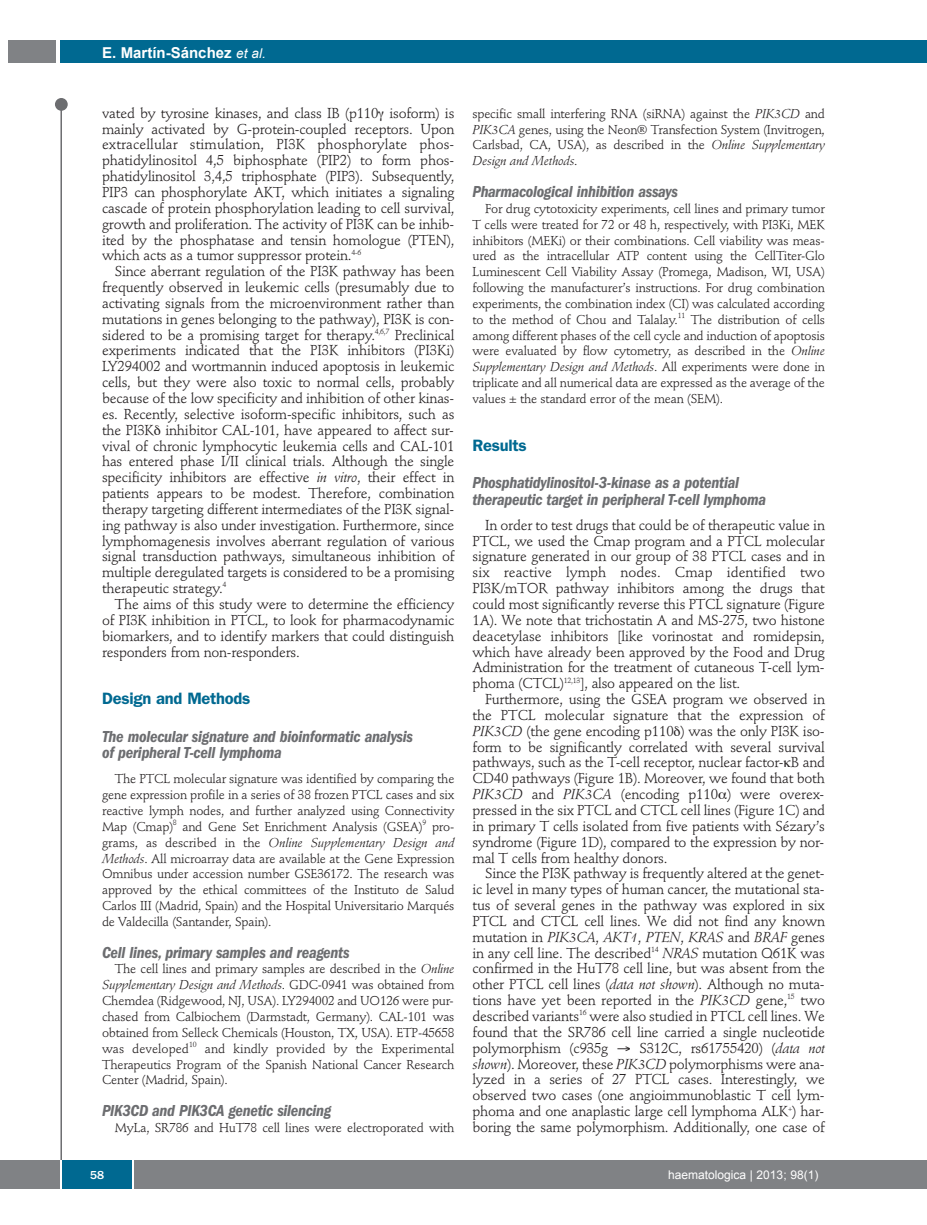
<style>
.page{position:relative;width:927px;height:1225px;background:#fff}
.page>*{position:absolute;margin:0;border:0;box-sizing:border-box;transform-origin:0 0}
.t1{font:italic 600 condensed 16.5px/16.5px "Franklin Gothic";letter-spacing:-.015em;color:#6c6d70}
.t2{font:600 16.5px "Franklin Gothic";letter-spacing:-.015em;color:#006991}
.t3{font:700 15px "Arial";color:#fff}
.t4{font:14.25px/15.9px "Stempel Schneidler";letter-spacing:-.015em;color:#231f20;text-align:justify}
.t5{font:12.75px/15.9px "Stempel Schneidler";letter-spacing:-.015em;color:#231f20;text-align:justify}
.t6{font:12px "Arial";color:#fff}
.t7{font:500 12px "Franklin Gothic";color:#fff}
.s1{font-weight:400;font-style:italic;font-size:13.5px}
.s2{font-style:italic}
</style>
<div class="page">
<div style="left:911px;top:40px;width:16px;height:22px;background:#006991"></div>
<div style="left:910px;top:1160px;width:17px;height:28px;background:#808285"></div>
<div style="left:55px;top:98px;width:13px;height:13px;background:#6c6d70;border-radius:50%"></div>
<hr style="left:60px;top:101px;width:2px;height:1061px;background:#6c6d70">
<div style="left:60px;top:40px;width:852px;height:22px;background:#006991"></div>
<div style="left:9px;top:40px;width:47px;height:22px;background:#808285"></div>
<div style="left:0;top:1160px;width:911px;height:28px;background:#808285"></div>
<div style="left:62px;top:1160px;width:71px;height:28px;background:#006991"></div>
<hr style="left:60px;top:1160px;width:2px;height:28px;background:#fff">
<svg style="left:133px;top:1160px;width:1px;height:28px"></svg>
<p class="t3" style="left:102px;top:44px;width:165px">e. martín-sánchez <span class="s1">et al.</span></p>
<p class="t4" style="left:102px;top:106px;width:354px">vated by tyrosine kinases, and class IB (p110 isoform) is mainly activated by G-protein-coupled receptors. Upon extracellular stimulation, PI3K phosphorylate phos&shy;phatidylinositol 4,5 biphosphate (PIP2) to form phos&shy;phatidylinositol 3,4,5 triphosphate (PIP3). Subsequently, PIP3 can phosphorylate AKT, which initiates a signaling cascade of protein phosphorylation leading to cell survival, growth and proliferation. The activity of PI3K can be inhib&shy;ited by the phosphatase and tensin homologue (PTEN), which acts as a tumor suppressor protein.<sup>4-6</sup></p>
<p class="t4" style="left:102px;top:265px;width:354px;text-indent:13px">Since aberrant regulation of the PI3K pathway has been frequently observed in leukemic cells (presumably due to activating signals from the microenvironment rather than mutations in genes belonging to the pathway), PI3K is con&shy;sidered to be a promising target for therapy.<sup>4,6,7</sup> Preclinical experiments indicated that the PI3K inhibitors (PI3Ki)<br>LY294002 and wortmannin induced apoptosis in leukemic cells, but they were also toxic to normal cells, probably because of the low specificity and inhibition of other kinas&shy;es. Recently, selective isoform-specific inhibitors, such as the PI3K inhibitor CAL-101, have appeared to affect sur&shy;vival of chronic lymphocytic leukemia cells and CAL-101 has entered phase I/II clinical trials. Although the single specificity inhibitors are effective <span class="s2">in vitro</span>, their effect in patients appears to be modest. Therefore, combination therapy targeting different intermediates of the PI3K signal&shy;ing pathway is also under investigation. Furthermore, since lymphomagenesis involves aberrant regulation of various signal transduction pathways, simultaneous inhibition of multiple deregulated targets is considered to be a promising therapeutic strategy.<sup>4</sup></p>
<p class="t4" style="left:102px;top:597px;width:354px;text-indent:13px">The aims of this study were to determine the efficiency of PI3K inhibition in PTCL, to look for pharmacodynamic biomarkers, and to identify markers that could distinguish responders from non-responders.</p>
<p class="t2" style="left:102px;top:692px;width:150px">Design and Methods</p>
<p class="t1" style="left:102px;top:729px;width:312px">The molecular signature and bioinformatic analysis of peripheral T-cell lymphoma</p>
<p class="t5" style="left:102px;top:772px;width:354px;text-indent:13px">The PTCL molecular signature was identified by comparing the gene expression profile in a series of 38 frozen PTCL cases and six reactive lymph nodes, and further analyzed using Connectivity Map (Cmap)<sup>8</sup> and Gene Set Enrichment Analysis (GSEA)<sup>9</sup> pro&shy;grams, as described in the <span class="s2">Online Supplementary Design and Methods</span>. All microarray data are available at the Gene Expression Omnibus under accession number GSE36172. The research was approved by the ethical committees of the Instituto de Salud Carlos III (Madrid, Spain) and the Hospital Universitario Marqués de Valdecilla (Santander, Spain).</p>
<p class="t1" style="left:102px;top:945px;width:249px">Cell lines, primary samples and reagents</p>
<p class="t5" style="left:102px;top:962px;width:354px;text-indent:13px">The cell lines and primary samples are described in the <span class="s2">Online Supplementary Design and Methods</span>. GDC-0941 was obtained from Chemdea (Ridgewood, NJ, USA). LY294002 and UO126 were pur&shy;chased from Calbiochem (Darmstadt, Germany). CAL-101 was obtained from Selleck Chemicals (Houston, TX, USA). ETP-45658 was developed<sup>10</sup> and kindly provided by the Experimental Therapeutics Program of the Spanish National Cancer Research Center (Madrid, Spain).</p>
<p class="t1" style="left:102px;top:1103px;width:231px">PIK3CD and PIK3CA genetic silencing</p>
<p class="t5" style="left:115px;top:1120px;width:341px">MyLa, SR786 and HuT78 cell lines were electroporated with</p>
<p class="t5" style="left:472px;top:107px;width:354px">specific small interfering RNA (siRNA) against the <span class="s2">PIK3CD</span> and <span class="s2">PIK3CA</span> genes, using the Neon® Transfection System (Invitrogen, Carlsbad, CA, USA), as described in the <span class="s2">Online Supplementary Design and Methods</span>.</p>
<p class="t1" style="left:472px;top:184px;width:207px">Pharmacological inhibition assays</p>
<p class="t5" style="left:472px;top:202px;width:354px;text-indent:13px">For drug cytotoxicity experiments, cell lines and primary tumor T cells were treated for 72 or 48 h, respectively, with PI3Ki, MEK inhibitors (MEKi) or their combinations. Cell viability was meas&shy;ured as the intracellular ATP content using the CellTiter-Glo Luminescent Cell Viability Assay (Promega, Madison, WI, USA) following the manufacturer’s instructions. For drug combination experiments, the combination index (CI) was calculated according to the method of Chou and Talalay.<sup>11</sup> The distribution of cells among different phases of the cell cycle and induction of apoptosis were evaluated by flow cytometry, as described in the <span class="s2">Online Supplementary Design and Methods</span>. All experiments were done in triplicate and all numerical data are expressed as the average of the values ± the standard error of the mean (SEM).</p>
<p class="t2" style="left:472px;top:439px;width:56px">Results</p>
<p class="t1" style="left:472px;top:475px;width:295px">Phosphatidylinositol-3-kinase as a potential therapeutic target in peripheral T-cell lymphoma</p>
<p class="t4" style="left:472px;top:518px;width:354px;text-indent:13px">In order to test drugs that could be of therapeutic value in PTCL, we used the Cmap program and a PTCL molecular signature generated in our group of 38 PTCL cases and in six reactive lymph nodes. Cmap identified two PI3K/mTOR pathway inhibitors among the drugs that could most significantly reverse this PTCL signature (Figure 1A). We note that trichostatin A and MS-275, two histone deacetylase inhibitors [like vorinostat and romidepsin, which have already been approved by the Food and Drug Administration for the treatment of cutaneous T-cell lym&shy;phoma (CTCL)<sup>12,13</sup>], also appeared on the list.</p>
<p class="t4" style="left:472px;top:692px;width:354px;text-indent:13px">Furthermore, using the GSEA program we observed in the PTCL molecular signature that the expression of <span class="s2">PIK3CD</span> (the gene encoding p110 ) was the only PI3K iso&shy;form to be significantly correlated with several survival pathways, such as the T-cell receptor, nuclear factor- B and CD40 pathways (Figure 1B). Moreover, we found that both <span class="s2">PIK3CD</span> and <span class="s2">PIK3CA</span> (encoding p110 ) were overex&shy;pressed in the six PTCL and CTCL cell lines (Figure 1C) and in primary T cells isolated from five patients with Sézary’s syndrome (Figure 1D), compared to the expression by nor&shy;mal T cells from healthy donors.</p>
<p class="t4" style="left:472px;top:867px;width:354px;text-indent:13px">Since the PI3K pathway is frequently altered at the genet&shy;ic level in many types of human cancer, the mutational sta&shy;tus of several genes in the pathway was explored in six PTCL and CTCL cell lines. We did not find any known mutation in <span class="s2">PIK3CA</span>, <span class="s2">AKT1</span>, <span class="s2">PTEN</span>, <span class="s2">KRAS</span> and <span class="s2">BRAF</span> genes in any cell line. The described<sup>14</sup> <span class="s2">NRAS</span> mutation Q61K was confirmed in the HuT78 cell line, but was absent from the other PTCL cell lines (<span class="s2">data not shown</span>). Although no muta&shy;tions have yet been reported in the <span class="s2">PIK3CD</span> gene,<sup>15</sup> two described variants<sup>16</sup> were also studied in PTCL cell lines. We found that the SR786 cell line carried a single nucleotide polymorphism (c935g → S312C, rs61755420) (<span class="s2">data not shown</span>). Moreover, these <span class="s2">PIK3CD</span> polymorphisms were ana&shy;lyzed in a series of 27 PTCL cases. Interestingly, we observed two cases (one angioimmunoblastic T cell lym&shy;phoma and one anaplastic large cell lymphoma ALK<sup>+</sup>) har&shy;boring the same polymorphism. Additionally, one case of</p>
<p class="t7" style="left:90px;top:1171px;width:16px">58</p>
<p class="t6" style="left:668px;top:1168px;width:152px">haematologica | 2013; 98(1)</p>
</div>
